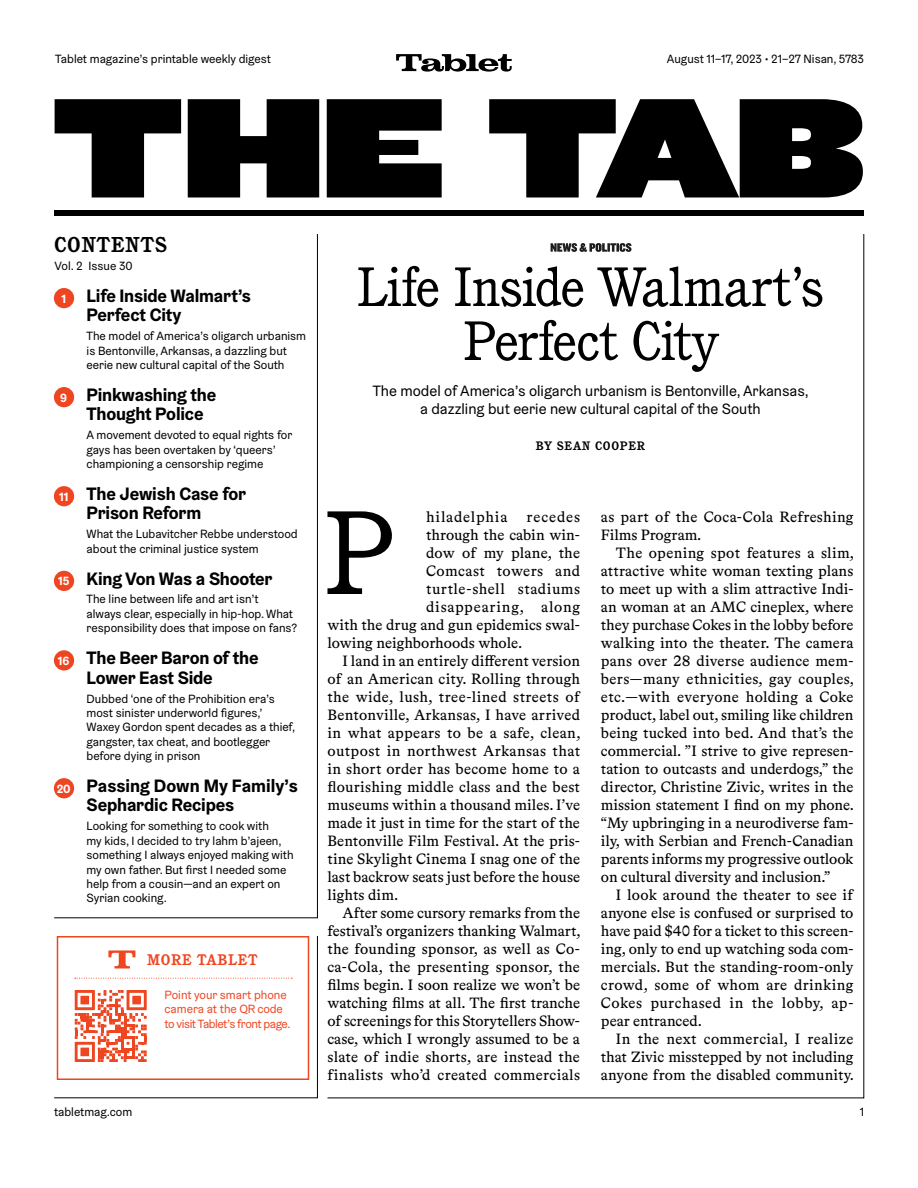
<style>
.page{position:relative;width:918px;height:1188px;background:#fff}
.page>*{position:absolute;margin:0;border:0;box-sizing:border-box;transform-origin:0 0}
.t1{font:115.65px "Cushing Std";color:#000}
.t2{font:54px/54px "Cushing Std";letter-spacing:-.01em;color:#000;text-align:center}
.t3{font:700 21px "Cushing Std";letter-spacing:.04em;color:#000}
.t4{font:700 18px/19.5px "Graebenbach";letter-spacing:-.01em;color:#000}
.t5{font:15px/18px "Bradford LL";letter-spacing:.01em;color:#000;text-align:justify}
.t6{font:15px/18px "Graebenbach";color:#000;text-align:center}
.t7{font:15px "Bradford LL";letter-spacing:.03em;color:#000}
.t8{font:15px "Bradford LL";letter-spacing:.035em;color:#000}
.t9{font:15px "Bradford LL";letter-spacing:.055em;color:#000}
.t10{font:15px "Bradford LL";letter-spacing:.04em;color:#000}
.t11{font:700 15px "Cushing Std";letter-spacing:.04em;color:#ef4622}
.t12{font:15px "Bradford LL";letter-spacing:.065em;color:#000}
.t13{font:12px/14.4px "Graebenbach";color:#000}
.t14{font:12px/14.4px "Graebenbach";letter-spacing:-.02em;color:#ef4622}
.t15{font:700 12px "Cushing Std";letter-spacing:.06em;color:#000}
.s1{font-size:12px;color:#fff}
</style>
<div class="page">
<div style="left:54px;top:210px;width:810px;height:6px;background:#000"></div>
<svg style="left:396px;top:54px;width:116px;height:18px"></svg>
<svg style="left:55px;top:99px;width:808px;height:98px;fill:#000"></svg>
<svg style="left:54px;top:234px;width:264px;height:684px"></svg>
<div style="left:54px;top:650px;width:20px;height:21px;background:#ef4622;border-radius:50%"></div>
<div style="left:54px;top:778px;width:20px;height:20px;background:#ef4622;border-radius:50%"></div>
<div style="left:54px;top:486px;width:20px;height:20px;background:#ef4622;border-radius:50%"></div>
<div style="left:54px;top:571px;width:20px;height:20px;background:#ef4622;border-radius:50%"></div>
<div style="left:54px;top:387px;width:20px;height:20px;background:#ef4622;border-radius:50%"></div>
<div style="left:54px;top:288px;width:20px;height:20px;background:#ef4622;border-radius:50%"></div>
<svg style="left:54px;top:936px;width:264px;height:162px"></svg>
<svg style="left:551px;top:243px;width:81px;height:9px"></svg>
<p class="t13" style="left:55px;top:51px;width:217px">Tablet magazine’s printable weekly digest</p>
<p class="t13" style="left:667px;top:51px;width:199px">August 11–17, 2023 • 21–27 Nisan, 5783</p>
<h3 class="t3" style="left:54px;top:232px;width:115px">CONTENTS</h3>
<p class="t13" style="left:55px;top:259px;width:80px">Vol. 2 Issue 30</p>
<p class="t4" style="left:87px;top:286px;width:166px;text-indent:-25px"><span class="s1">1</span> Life Inside Walmart’s<br>Perfect City</p>
<p class="t13" style="left:87px;top:329px;width:221px">The model of America’s oligarch urbanism is Bentonville, Arkansas, a dazzling but eerie new cultural capital of the South</p>
<p class="t4" style="left:87px;top:385px;width:131px;text-indent:-26px"><span class="s1">9</span> Pinkwashing the<br>Thought Police</p>
<p class="t13" style="left:87px;top:428px;width:207px">A movement devoted to equal rights for gays has been overtaken by ‘queers’ championing a censorship regime</p>
<p class="t4" style="left:87px;top:484px;width:161px;text-indent:-27px"><span class="s1">11</span> The Jewish Case for<br>Prison Reform</p>
<p class="t13" style="left:87px;top:527px;width:213px">What the Lubavitcher Rebbe understood about the criminal justice system</p>
<p class="t4" style="left:58px;top:568px;width:216px"><span class="s1">15</span> King Von Was a Shooter</p>
<p class="t13" style="left:87px;top:592px;width:212px">The line between life and art isn’t<br>always clear, especially in hip-hop. What responsibility does that impose on fans?</p>
<p class="t4" style="left:87px;top:648px;width:173px;text-indent:-29px"><span class="s1">16</span> The Beer Baron of the<br>Lower East Side</p>
<p class="t13" style="left:87px;top:691px;width:210px">Dubbed ‘one of the Prohibition era’s most sinister underworld figures,’ Waxey Gordon spent decades as a thief, gangster, tax cheat, and bootlegger before dying in prison</p>
<p class="t4" style="left:87px;top:776px;width:213px;text-indent:-30px"><span class="s1">20</span> Passing Down My Family’s<br>Sephardic Recipes</p>
<p class="t13" style="left:87px;top:819px;width:209px">Looking for something to cook with<br>my kids, I decided to try lahm b’ajeen, something I always enjoyed making with my own father. But first I needed some help from a cousin—and an expert on Syrian cooking.</p>
<p class="t11" style="left:147px;top:951px;width:112px">MORE TABLET</p>
<p class="t14" style="left:164px;top:987px;width:128px">Point your smart phone camera at the QR code to visit Tablet’s front page.</p>
<h2 class="t2" style="left:357px;top:259px;width:469px">Life Inside Walmart’s<br>Perfect City</h2>
<p class="t6" style="left:373px;top:382px;width:438px">The model of America’s oligarch urbanism is Bentonville, Arkansas, a dazzling but eerie new cultural capital of the South</p>
<p class="t15" style="left:536px;top:439px;width:111px">BY SEAN COOPER</p>
<h1 class="t1" style="left:324px;top:485px;width:72px">P</h1>
<p class="t9" style="left:426px;top:507px;width:83px">hiladelphia</p>
<p class="t12" style="left:527px;top:507px;width:55px">recedes</p>
<p class="t5" style="left:426px;top:525px;width:155px">through the cabin win-</p>
<p class="t5" style="left:426px;top:543px;width:155px">dow of my plane, the</p>
<p class="t7" style="left:426px;top:561px;width:155px">Comcast towers and</p>
<p class="t10" style="left:426px;top:579px;width:155px">turtle-shell stadiums</p>
<p class="t9" style="left:426px;top:597px;width:155px">disappearing, along</p>
<p class="t5" style="left:327px;top:615px;width:254px">with the drug and gun epidemics swal-</p>
<p class="t5" style="left:327px;top:633px;width:196px">lowing neighborhoods whole.</p>
<p class="t5" style="left:342px;top:651px;width:239px">I land in an entirely different version</p>
<p class="t5" style="left:327px;top:669px;width:254px">of an American city. Rolling through</p>
<p class="t8" style="left:327px;top:687px;width:254px">the wide, lush, tree-lined streets of</p>
<p class="t5" style="left:327px;top:705px;width:254px">Bentonville, Arkansas, I have arrived</p>
<p class="t5" style="left:327px;top:723px;width:255px">in what appears to be a safe, clean,</p>
<p class="t7" style="left:327px;top:741px;width:254px">outpost in northwest Arkansas that</p>
<p class="t5" style="left:327px;top:759px;width:254px">in short order has become home to a</p>
<p class="t5" style="left:327px;top:777px;width:254px">flourishing middle class and the best</p>
<p class="t5" style="left:327px;top:795px;width:254px">museums within a thousand miles. I’ve</p>
<p class="t5" style="left:327px;top:813px;width:254px">made it just in time for the start of the</p>
<p class="t5" style="left:327px;top:831px;width:254px">Bentonville Film Festival. At the pris-</p>
<p class="t5" style="left:327px;top:849px;width:254px">tine Skylight Cinema I snag one of the</p>
<p class="t5" style="left:327px;top:867px;width:254px">last backrow seats just before the house</p>
<p class="t5" style="left:327px;top:885px;width:72px">lights dim.</p>
<p class="t5" style="left:342px;top:903px;width:239px">After some cursory remarks from the</p>
<p class="t5" style="left:327px;top:921px;width:255px">festival’s organizers thanking Walmart,</p>
<p class="t5" style="left:327px;top:939px;width:254px">the founding sponsor, as well as Co-</p>
<p class="t5" style="left:327px;top:957px;width:254px">ca-Cola, the presenting sponsor, the</p>
<p class="t5" style="left:327px;top:975px;width:254px">films begin. I soon realize we won’t be</p>
<p class="t5" style="left:327px;top:993px;width:254px">watching films at all. The first tranche</p>
<p class="t5" style="left:327px;top:1011px;width:254px">of screenings for this Storytellers Show-</p>
<p class="t5" style="left:327px;top:1029px;width:254px">case, which I wrongly assumed to be a</p>
<p class="t5" style="left:327px;top:1047px;width:254px">slate of indie shorts, are instead the</p>
<p class="t7" style="left:327px;top:1065px;width:254px">finalists who’d created commercials</p>
<p class="t5" style="left:601px;top:507px;width:254px">as part of the Coca-Cola Refreshing<br>Films Program.</p>
<p class="t5" style="left:601px;top:543px;width:255px;text-indent:15px">The opening spot features a slim, attractive white woman texting plans to meet up with a slim attractive Indi&shy;an woman at an AMC cineplex, where they purchase Cokes in the lobby before walking into the theater. The camera pans over 28 diverse audience mem&shy;bers—many ethnicities, gay couples, etc.—with everyone holding a Coke product, label out, smiling like children being tucked into bed. And that’s the commercial. ”I strive to give represen&shy;tation to outcasts and underdogs,” the director, Christine Zivic, writes in the mission statement I find on my phone. “My upbringing in a neurodiverse fam&shy;ily, with Serbian and French-Canadian parents informs my progressive outlook on cultural diversity and inclusion.”</p>
<p class="t5" style="left:601px;top:885px;width:254px;text-indent:15px">I look around the theater to see if anyone else is confused or surprised to have paid $40 for a ticket to this screen&shy;ing, only to end up watching soda com&shy;mercials. But the standing-room-only crowd, some of whom are drinking Cokes purchased in the lobby, ap&shy;pear entranced.</p>
<p class="t5" style="left:601px;top:1029px;width:255px;text-indent:15px">In the next commercial, I realize that Zivic misstepped by not including anyone from the disabled community.</p>
<p class="t13" style="left:54px;top:1105px;width:80px">tabletmag.com</p>
<p class="t13" style="left:860px;top:1105px;width:6px">1</p>
</div>
